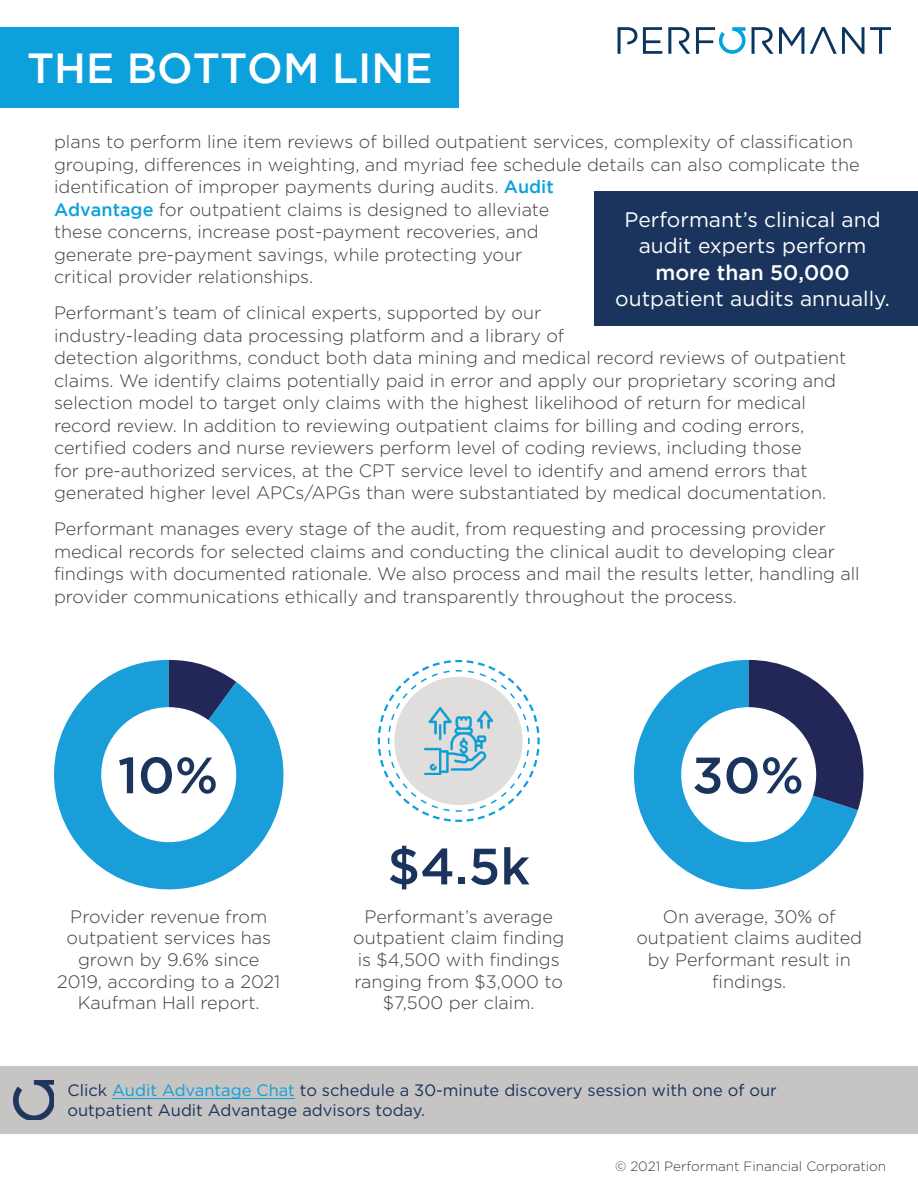
<style>
.page{position:relative;width:918px;height:1188px;background:#fff}
.page>*{position:absolute;margin:0;border:0;box-sizing:border-box;transform-origin:0 0}
.Document_Type{font:500 51px "Gotham";color:#1a345d}
.t1{font:500 42px "Gotham";color:#fff}
.t2{font:21px/26.4px "Gotham";color:#fff;text-align:center}
.Main_Text{font:300 18px/22.5px "Gotham";color:#3e3e3f}
.Captions{font:300 18px/21.6px "Gotham";color:#3e3e3f;text-align:center}
.Call-to-Action{font:16.5px/19.8px "Gotham";color:#1a345d}
.t3{font:300 13.5px "Gotham";color:#3e3e3f}
.s1{font-weight:500;color:#0ca0dc}
.s2{font-weight:500}
.s3{color:#0ca0dc}
</style>
<div class="page">
<svg style="left:643px;top:27px;width:19px;height:27px"></svg>
<svg style="left:870px;top:27px;width:21px;height:27px"></svg>
<svg style="left:668px;top:27px;width:22px;height:27px"></svg>
<svg style="left:752px;top:27px;width:52px;height:27px"></svg>
<svg style="left:810px;top:27px;width:54px;height:27px"></svg>
<svg style="left:618px;top:27px;width:19px;height:27px"></svg>
<svg style="left:696px;top:27px;width:50px;height:27px"></svg>
<div style="left:0;top:1066px;width:918px;height:68px;background:#c7c4c4"></div>
<img style="left:14px;top:1080px;width:40px;height:40px">
<div style="left:0;top:27px;width:459px;height:81px;background:#0ca0dc"></div>
<hr style="left:112px;top:1098px;width:183px;height:1px;background:#0ca0dc">
<div style="left:594px;top:191px;width:324px;height:135px;background:#1a345d"></div>
<svg style="left:54px;top:660px;width:230px;height:230px;fill:#199eda"></svg>
<svg style="left:169px;top:660px;width:67px;height:106px;background:#395b89"></svg>
<div style="left:101px;top:707px;width:135px;height:135px;background:#fff;border-radius:50%"></div>
<svg style="left:634px;top:660px;width:224px;height:230px;fill:#199eda"></svg>
<svg style="left:749px;top:660px;width:114px;height:150px"></svg>
<div style="left:681px;top:707px;width:135px;height:135px;background:#fff;border-radius:50%"></div>
<svg style="left:377px;top:659px;width:163px;height:163px"></svg>
<h2 class="t1" style="left:27px;top:44px;width:407px">THE BOTTOM LINE</h2>
<p class="Main_Text" style="left:54px;top:130px;width:807px">plans to perform line item reviews of billed outpatient services, complexity of classification grouping, differences in weighting, and myriad fee schedule details can also complicate the identification of improper payments during audits. <span class="s1">Audit<br>Advantage</span> for outpatient claims is designed to alleviate<br>these concerns, increase post-payment recoveries, and<br>generate pre-payment savings, while protecting your<br>critical provider relationships.</p>
<p class="Main_Text" style="left:54px;top:301px;width:794px">Performant’s team of clinical experts, supported by our<br>industry-leading data processing platform and a library of<br>detection algorithms, conduct both data mining and medical record reviews of outpatient claims. We identify claims potentially paid in error and apply our proprietary scoring and selection model to target only claims with the highest likelihood of return for medical record review. In addition to reviewing outpatient claims for billing and coding errors, certified coders and nurse reviewers perform level of coding reviews, including those<br>for pre-authorized services, at the CPT service level to identify and amend errors that generated higher level APCs/APGs than were substantiated by medical documentation.</p>
<p class="Main_Text" style="left:54px;top:517px;width:807px">Performant manages every stage of the audit, from requesting and processing provider medical records for selected claims and conducting the clinical audit to developing clear findings with documented rationale. We also process and mail the results letter, handling all provider communications ethically and transparently throughout the process.</p>
<p class="t2" style="left:615px;top:206px;width:276px">Performant’s clinical and audit experts perform <span class="s2">more than 50,000 </span>outpatient audits annually.</p>
<p class="Document_Type" style="left:118px;top:746px;width:102px">10%</p>
<p class="Captions" style="left:57px;top:905px;width:225px">Provider revenue from outpatient services has grown by 9.6% since<br>2019, according to a 2021<br>Kaufman Hall report.</p>
<p class="Document_Type" style="left:387px;top:837px;width:144px">$4.5k</p>
<p class="Captions" style="left:353px;top:905px;width:213px">Performant’s average outpatient claim finding is $4,500 with findings ranging from $3,000 to $7,500 per claim.</p>
<p class="Document_Type" style="left:692px;top:746px;width:113px">30%</p>
<p class="Captions" style="left:636px;top:905px;width:227px">On average, 30% of outpatient claims audited by Performant result in findings.</p>
<p class="Call-to-Action" style="left:68px;top:1080px;width:711px">Click <span class="s3">Audit Advantage Chat</span> to schedule a 30-minute discovery session with one of our outpatient Audit Advantage advisors today.</p>
<p class="t3" style="left:615px;top:1159px;width:273px">© 2021 Performant Financial Corporation</p>
</div>
